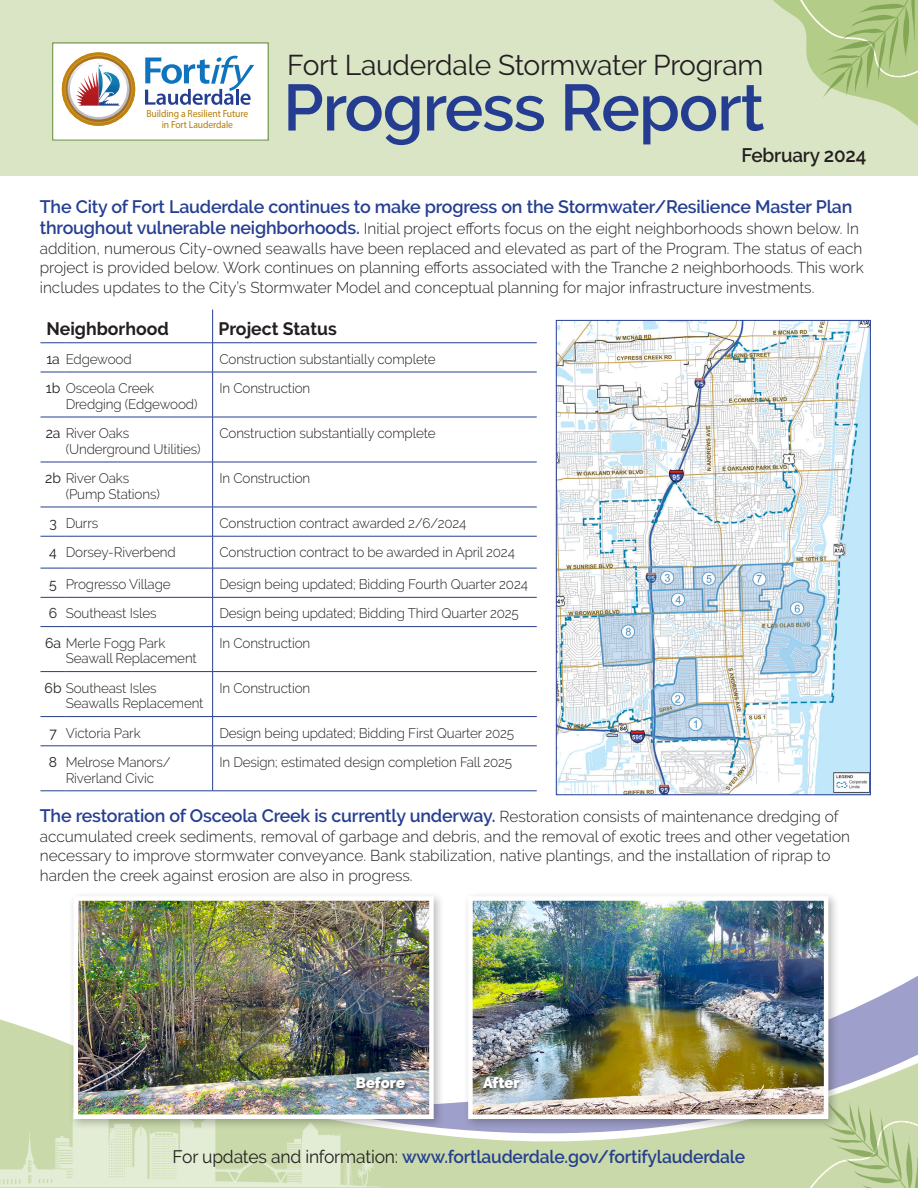
<style>
.page{position:relative;width:918px;height:1188px;background:#fff}
.page>*{position:absolute;margin:0;border:0;box-sizing:border-box;transform-origin:0 0}
.t1{font:600 65.25px "Raleway";letter-spacing:-.015em;color:#253d91}
.t2{font:28.5px "Raleway";letter-spacing:-.01em;color:#231f20}
.Body{font:600 19.5px "Raleway";letter-spacing:-.01em;color:#231f20}
.Body-2{font:600 18px "Raleway";letter-spacing:-.01em;color:#253e92}
.Body-3{font:600 18px "Raleway";letter-spacing:-.01em;color:#253f8e}
.Body-4{font:700 18px "Raleway";color:#231f20}
.Body-5{font:300 15.75px/19.5px "Raleway";color:#231f20}
.Body-6{font:900 15px "Raleway";color:#fff}
.Body-7{font:14.25px "Raleway";color:#231f20}
.Body-8{font:300 13.8px/15.8px "Raleway";letter-spacing:-.01em;color:#231f20}
.t3{font:10.2px/11.1px "Myriad Pro";letter-spacing:-.01em;color:#b77d09;text-align:center;scale:.94 1}
.s1{font-weight:600;font-size:18px;color:#253e92}
.s2{font-weight:400;font-size:14.25px}
.s3{font-weight:300;font-size:15.75px;color:#231f20}
.s4{font-weight:400;color:#231f20}
</style>
<div class="page">
<div style="left:0;top:0;width:918px;height:176px;background:#dae5c6"></div>
<svg style="left:0;top:1019px;width:800px;height:169px;background:#cedcb2"></svg>
<svg style="left:383px;top:976px;width:535px;height:207px;fill:#c9d9aa"></svg>
<svg style="left:800px;top:1099px;width:118px;height:89px;background:#c1d2a0"></svg>
<svg style="left:0;top:1107px;width:383px;height:80px;background:#d6e3c0"></svg>
<svg style="left:773px;top:0;width:145px;height:126px"></svg>
<div style="left:53px;top:43px;width:215px;height:97px;background:#fff"></div>
<div style="left:52px;top:43px;width:217px;height:97px;border:1px solid #5d852e"></div>
<svg style="left:62px;top:52px;width:73px;height:74px"></svg>
<svg style="left:145px;top:56px;width:109px;height:49px"></svg>
<svg style="left:40px;top:342px;width:26px;height:1px"></svg>
<hr style="left:66px;top:342px;width:146px;height:1px;background:#253e92">
<hr style="left:213px;top:342px;width:324px;height:1px;background:#253e92">
<hr style="left:212px;top:310px;width:1px;height:33px;background:#253e92">
<svg style="left:212px;top:343px;width:1px;height:29px"></svg>
<svg style="left:40px;top:372px;width:26px;height:1px"></svg>
<hr style="left:66px;top:372px;width:147px;height:1px;background:#253e92">
<hr style="left:213px;top:372px;width:324px;height:1px;background:#253e92">
<hr style="left:212px;top:372px;width:1px;height:45px;background:#253e92">
<svg style="left:40px;top:417px;width:26px;height:1px"></svg>
<hr style="left:66px;top:417px;width:147px;height:1px;background:#253e92">
<hr style="left:213px;top:417px;width:324px;height:1px;background:#253e92">
<hr style="left:212px;top:417px;width:1px;height:45px;background:#253e92">
<svg style="left:40px;top:462px;width:26px;height:1px"></svg>
<hr style="left:66px;top:462px;width:147px;height:1px;background:#253e92">
<hr style="left:213px;top:462px;width:324px;height:1px;background:#253e92">
<hr style="left:212px;top:462px;width:1px;height:45px;background:#253e92">
<svg style="left:40px;top:507px;width:26px;height:1px"></svg>
<hr style="left:66px;top:507px;width:147px;height:1px;background:#253e92">
<hr style="left:213px;top:507px;width:324px;height:1px;background:#253e92">
<svg style="left:212px;top:507px;width:1px;height:29px"></svg>
<svg style="left:40px;top:536px;width:26px;height:1px"></svg>
<hr style="left:66px;top:536px;width:147px;height:1px;background:#253e92">
<hr style="left:213px;top:536px;width:324px;height:1px;background:#253e92">
<hr style="left:212px;top:536px;width:1px;height:32px;background:#253e92">
<svg style="left:40px;top:568px;width:26px;height:1px"></svg>
<hr style="left:66px;top:568px;width:147px;height:1px;background:#253e92">
<hr style="left:213px;top:568px;width:324px;height:1px;background:#253e92">
<svg style="left:40px;top:597px;width:26px;height:1px"></svg>
<hr style="left:66px;top:597px;width:147px;height:1px;background:#253e92">
<hr style="left:213px;top:597px;width:324px;height:1px;background:#253e92">
<svg style="left:212px;top:568px;width:1px;height:58px"></svg>
<svg style="left:212px;top:717px;width:1px;height:29px"></svg>
<svg style="left:40px;top:746px;width:26px;height:1px"></svg>
<hr style="left:66px;top:746px;width:147px;height:1px;background:#253e92">
<hr style="left:213px;top:746px;width:324px;height:1px;background:#253e92">
<hr style="left:212px;top:746px;width:1px;height:45px;background:#253e92">
<hr style="left:212px;top:627px;width:1px;height:44px;background:#253f8e">
<hr style="left:66px;top:671px;width:147px;height:1px;background:#253f8e">
<hr style="left:213px;top:671px;width:324px;height:1px;background:#253f8e">
<hr style="left:212px;top:672px;width:1px;height:44px;background:#253f8e">
<hr style="left:66px;top:716px;width:147px;height:1px;background:#253f8e">
<hr style="left:213px;top:716px;width:324px;height:1px;background:#253f8e">
<hr style="left:66px;top:791px;width:147px;height:1px;background:#253f8e">
<hr style="left:213px;top:791px;width:324px;height:1px;background:#253f8e">
<svg style="left:40px;top:671px;width:26px;height:1px"></svg>
<svg style="left:40px;top:716px;width:26px;height:1px"></svg>
<svg style="left:40px;top:791px;width:26px;height:1px"></svg>
<svg style="left:40px;top:626px;width:26px;height:1px"></svg>
<hr style="left:66px;top:626px;width:147px;height:1px;background:#253f8e">
<hr style="left:213px;top:626px;width:324px;height:1px;background:#253f8e">
<div style="left:68px;top:891px;width:377px;height:239px;background:#231f20;opacity:.3"></div>
<img style="left:71px;top:894px;width:365px;height:227px">
<div style="left:356px;top:1077px;width:53px;height:15px;background:#231f20;opacity:.75"></div>
<div style="left:463px;top:891px;width:376px;height:239px;background:#231f20;opacity:.3"></div>
<img style="left:466px;top:894px;width:365px;height:227px">
<div style="left:482px;top:1077px;width:41px;height:15px;background:#231f20;opacity:.75"></div>
<img style="left:558px;top:322px;width:311px;height:471px">
<div style="left:556px;top:320px;width:315px;height:475px;border:1px solid #253e92"></div>
<p class="t3" style="left:146px;top:108px;width:110px">Building a Resilient Future in Fort Lauderdale</p>
<p class="t2" style="left:287px;top:48px;width:478px">Fort Lauderdale Stormwater Program</p>
<p class="t1" style="left:283px;top:70px;width:483px">Progress Report</p>
<p class="Body" style="left:741px;top:144px;width:127px">February 2024</p>
<p class="Body-2" style="left:40px;top:197px;width:814px">The City of Fort Lauderdale continues to make progress on the Stormwater/Resilience Master Plan</p>
<p class="Body-5" style="left:40px;top:219px;width:825px"><span class="s1">throughout vulnerable neighborhoods.</span> Initial project efforts focus on the eight neighborhoods shown below. In addition, numerous City-owned seawalls have been replaced and elevated as part of the Program. The status of each project is provided below. Work continues on planning efforts associated with the Tranche 2 neighborhoods. This work includes updates to the City’s Stormwater Model and conceptual planning for major infrastructure investments.</p>
<p class="Body-4" style="left:46px;top:319px;width:124px">Neighborhood</p>
<p class="Body-4" style="left:219px;top:319px;width:120px">Project Status</p>
<p class="Body-8" style="left:46px;top:351px;width:87px"><span class="s2">1a</span> Edgewood</p>
<p class="Body-8" style="left:219px;top:351px;width:218px">Construction substantially complete</p>
<p class="Body-8" style="left:46px;top:380px;width:110px"><span class="s2">1b</span> Osceola Creek</p>
<p class="Body-8" style="left:66px;top:396px;width:133px">Dredging (Edgewood)</p>
<p class="Body-8" style="left:219px;top:380px;width:92px">In Construction</p>
<p class="Body-8" style="left:46px;top:425px;width:85px"><span class="s2">2a</span> River Oaks</p>
<p class="Body-8" style="left:66px;top:441px;width:136px">(Underground Utilities)</p>
<p class="Body-8" style="left:45px;top:470px;width:86px"><span class="s2">2b</span> River Oaks</p>
<p class="Body-8" style="left:66px;top:486px;width:96px">(Pump Stations)</p>
<p class="Body-8" style="left:219px;top:425px;width:218px">Construction substantially complete</p>
<p class="Body-8" style="left:219px;top:470px;width:92px">In Construction</p>
<p class="Body-7" style="left:49px;top:515px;width:9px">3</p>
<p class="Body-8" style="left:66px;top:515px;width:34px">Durrs</p>
<p class="Body-8" style="left:219px;top:515px;width:249px">Construction contract awarded 2/6/2024</p>
<p class="Body-7" style="left:49px;top:544px;width:9px">4</p>
<p class="Body-8" style="left:66px;top:545px;width:111px">Dorsey-Riverbend</p>
<p class="Body-8" style="left:219px;top:545px;width:297px">Construction contract to be awarded in April 2024</p>
<p class="Body-7" style="left:49px;top:576px;width:9px">5</p>
<p class="Body-8" style="left:66px;top:576px;width:106px">Progresso Village</p>
<p class="Body-8" style="left:219px;top:576px;width:310px">Design being updated; Bidding Fourth Quarter 2024</p>
<p class="Body-7" style="left:49px;top:605px;width:10px">6</p>
<p class="Body-8" style="left:66px;top:606px;width:92px">Southeast Isles</p>
<p class="Body-8" style="left:219px;top:606px;width:301px">Design being updated; Bidding Third Quarter 2025</p>
<p class="Body-8" style="left:45px;top:635px;width:122px"><span class="s2">6a</span> Merle Fogg Park</p>
<p class="Body-8" style="left:66px;top:651px;width:133px">Seawall Replacement</p>
<p class="Body-8" style="left:219px;top:635px;width:92px">In Construction</p>
<p class="Body-8" style="left:45px;top:680px;width:114px"><span class="s2">6b</span> Southeast Isles</p>
<p class="Body-8" style="left:66px;top:696px;width:139px">Seawalls Replacement</p>
<p class="Body-8" style="left:219px;top:680px;width:92px">In Construction</p>
<p class="Body-7" style="left:49px;top:724px;width:9px">7</p>
<p class="Body-8" style="left:66px;top:725px;width:76px">Victoria Park</p>
<p class="Body-8" style="left:219px;top:725px;width:296px">Design being updated; Bidding First Quarter 2025</p>
<p class="Body-7" style="left:49px;top:753px;width:10px">8</p>
<p class="Body-8" style="left:66px;top:754px;width:106px">Melrose Manors/<br>Riverland Civic</p>
<p class="Body-8" style="left:219px;top:754px;width:294px">In Design; estimated design completion Fall 2025</p>
<p class="Body-2" style="left:40px;top:806px;width:800px">The restoration of Osceola Creek is currently underway. <span class="s3">Restoration consists of maintenance dredging of</span></p>
<p class="Body-5" style="left:40px;top:826px;width:812px">accumulated creek sediments, removal of garbage and debris, and the removal of exotic trees and other vegetation necessary to improve stormwater conveyance. Bank stabilization, native plantings, and the installation of riprap to harden the creek against erosion are also in progress.</p>
<p class="Body-6" style="left:356px;top:1074px;width:51px">Before</p>
<p class="Body-6" style="left:483px;top:1074px;width:38px">After</p>
<p class="Body-3" style="left:173px;top:1146px;width:574px"><span class="s4">For updates and information:</span> www.fortlauderdale.gov/fortifylauderdale</p>
</div>
